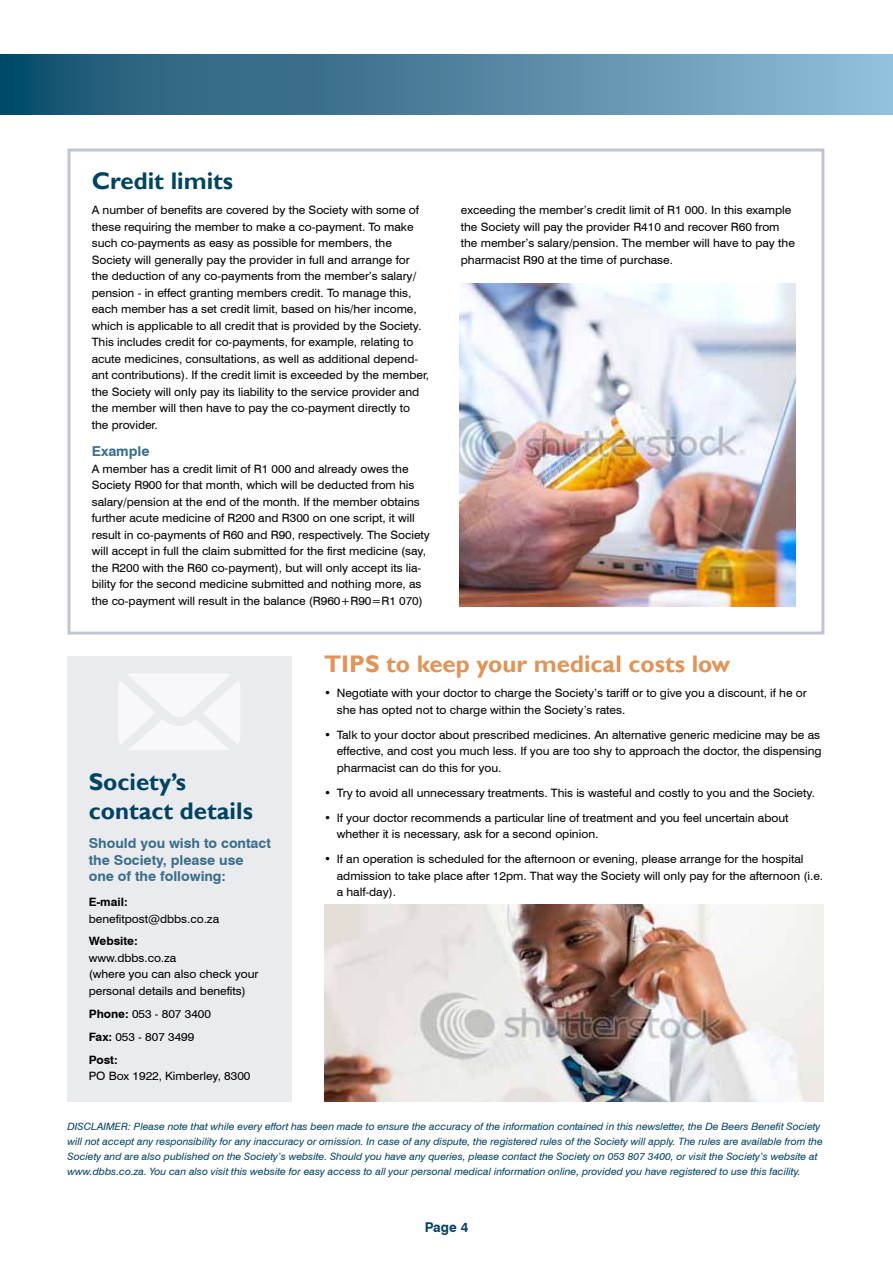
<style>
.page{position:relative;width:893px;height:1263px;background:#fff}
.page>*{position:absolute;margin:0;border:0;box-sizing:border-box;transform-origin:0 0}
.t1{font:700 24px/28.8px "Gill Sans";color:#004462}
.t2{font:700 24px "Gill Sans";color:#e29355}
.t3{font:700 13.65px/16.5px "Swiss 721 BT";letter-spacing:-.005em;color:#3a6e8b;scale:1.04 1}
.t4{font:700 13.5px "Swiss 721 BT";color:#004462}
.t5{font:11.55px/16.5px "Swiss 721 BT";letter-spacing:-.005em;color:#000;scale:1.04 1}
.t6{font:700 11.55px "Swiss 721 BT";letter-spacing:-.005em;color:#000;scale:1.04 1}
.t7{font:italic 10.05px/15px "Swiss 721 BT";letter-spacing:-.005em;color:#004462;scale:1.04 1}
.s1{font-weight:700}
</style>
<div class="page">
<svg style="left:0;top:54px;width:893px;height:61px;background:#5084a0"></svg>
<div style="left:68px;top:656px;width:224px;height:445px;background:#eaebef"></div>
<div style="left:68px;top:148px;width:756px;height:486px;border:3px solid #c1c5cf"></div>
<svg style="left:118px;top:674px;width:122px;height:76px"></svg>
<img style="left:324px;top:904px;width:500px;height:197px">
<img style="left:460px;top:284px;width:336px;height:323px">
<h1 class="t1" style="left:92px;top:168px;width:143px">Credit limits</h1>
<p class="t5" style="left:92px;top:202px;width:326px">A number of benefits are covered by the Society with some of these requiring the member to make a co-payment. To make such co-payments as easy as possible for members, the Society will generally pay the provider in full and arrange for the deduction of any co-payments from the member’s salary/ pension - in effect granting members credit. To manage this, each member has a set credit limit, based on his/her income, which is applicable to all credit that is provided by the Society.<br>This includes credit for co-payments, for example, relating to acute medicines, consultations, as well as additional depend&shy;ant contributions). If the credit limit is exceeded by the member, the Society will only pay its liability to the service provider and the member will then have to pay the co-payment directly to the provider.</p>
<p class="t3" style="left:92px;top:443px;width:57px">Example</p>
<p class="t5" style="left:92px;top:460px;width:327px">A member has a credit limit of R1 000 and already owes the Society R900 for that month, which will be deducted from his salary/pension at the end of the month. If the member obtains further acute medicine of R200 and R300 on one script, it will result in co-payments of R60 and R90, respectively. The Society will accept in full the claim submitted for the first medicine (say, the R200 with the R60 co-payment), but will only accept its lia&shy;bility for the second medicine submitted and nothing more, as the co-payment will result in the balance (R960+R90=R1 070)</p>
<p class="t5" style="left:461px;top:202px;width:323px">exceeding the member’s credit limit of R1 000. In this example the Society will pay the provider R410 and recover R60 from the member’s salary/pension. The member will have to pay the pharmacist R90 at the time of purchase.</p>
<h1 class="t1" style="left:89px;top:768px;width:166px">Society’s contact details</h1>
<p class="t3" style="left:89px;top:835px;width:177px">Should you wish to contact the Society, please use one of the following:</p>
<p class="t6" style="left:89px;top:895px;width:39px">E-mail:</p>
<p class="t5" style="left:89px;top:910px;width:127px">benefitpost@dbbs.co.za</p>
<p class="t6" style="left:89px;top:934px;width:49px">Website:</p>
<p class="t5" style="left:89px;top:949px;width:165px">www.dbbs.co.za<br>(where you can also check your personal details and benefits)</p>
<p class="t5" style="left:89px;top:1002px;width:119px;line-height:23px"><span class="s1">Phone:</span> 053 - 807 3400<br><span class="s1">Fax:</span> 053 - 807 3499<br><span class="s1">Post:</span></p>
<p class="t5" style="left:89px;top:1068px;width:157px">PO Box 1922, Kimberley, 8300</p>
<h1 class="t2" style="left:324px;top:649px;width:408px">TIPS to keep your medical costs low</h1>
<p class="t5" style="left:337px;top:685px;width:453px;text-indent:-13px">• Negotiate with your doctor to charge the Society’s tariff or to give you a discount, if he or she has opted not to charge within the Society’s rates.</p>
<p class="t5" style="left:337px;top:726px;width:468px;text-indent:-13px">• Talk to your doctor about prescribed medicines. An alternative generic medicine may be as effective, and cost you much less. If you are too shy to approach the doctor, the dispensing pharmacist can do this for you.</p>
<p class="t5" style="left:324px;top:784px;width:474px">• Try to avoid all unnecessary treatments. This is wasteful and costly to you and the Society.</p>
<p class="t5" style="left:337px;top:809px;width:436px;text-indent:-13px">• If your doctor recommends a particular line of treatment and you feel uncertain about whether it is necessary, ask for a second opinion.</p>
<p class="t5" style="left:337px;top:851px;width:469px;text-indent:-13px">• If an operation is scheduled for the afternoon or evening, please arrange for the hospital admission to take place after 12pm. That way the Society will only pay for the afternoon (i.e. a half-day).</p>
<p class="t7" style="left:68px;top:1118px;width:728px">DISCLAIMER: Please note that while every effort has been made to ensure the accuracy of the information contained in this newsletter, the De Beers Benefit Society will not accept any responsibility for any inaccuracy or omission. In case of any dispute, the registered rules of the Society will apply. The rules are available from the Society and are also published on the Society’s website. Should you have any queries, please contact the Society on 053 807 3400, or visit the Society’s website at www.dbbs.co.za. You can also visit this website for easy access to all your personal medical information online, provided you have registered to use this facility.</p>
<p class="t4" style="left:425px;top:1219px;width:45px">Page 4</p>
</div>
